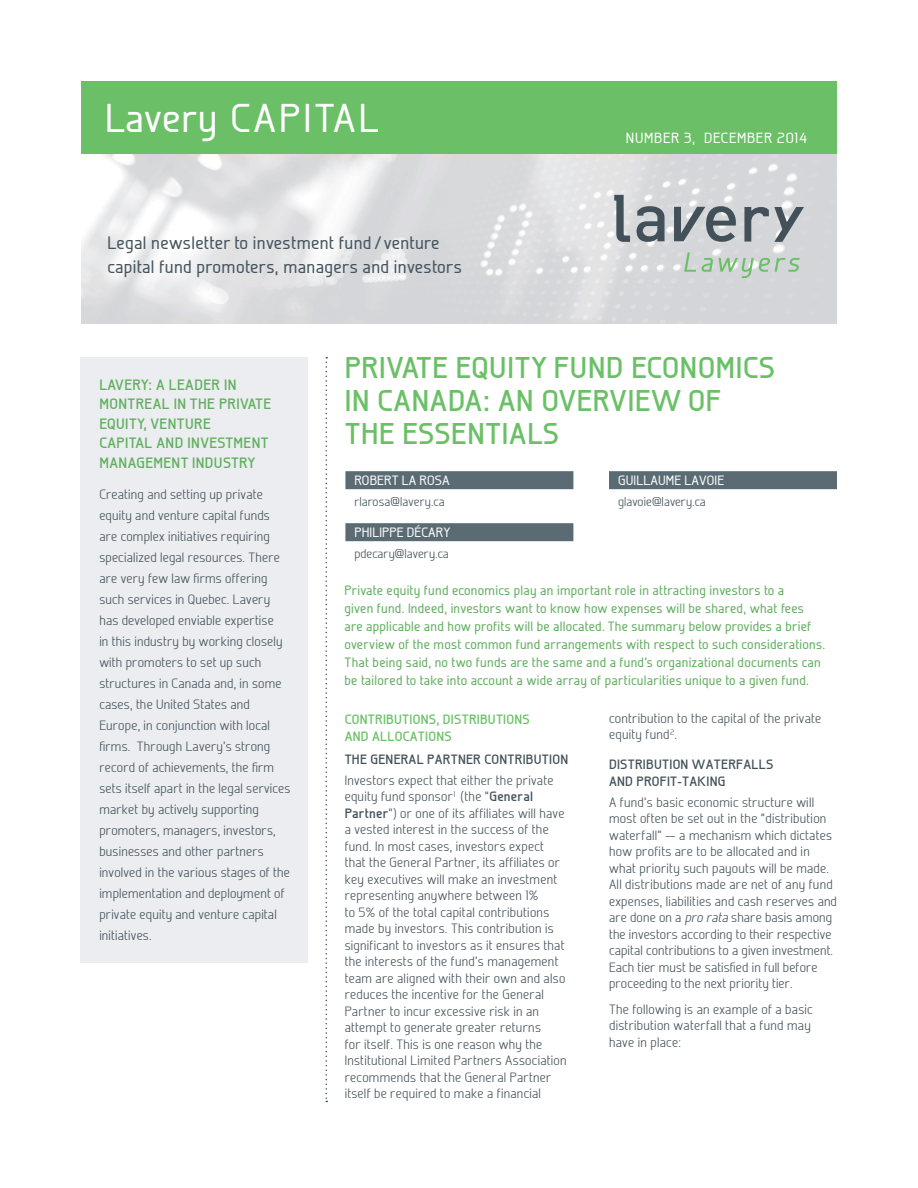
<style>
.page{position:relative;width:918px;height:1188px;background:#fff}
.page>*{position:absolute;margin:0;border:0;box-sizing:border-box;transform-origin:0 0}
.t1{font:500 40.2px "Galette";letter-spacing:.025em;color:#fff}
.Titre_1{font:700 30px/33px "Galette";letter-spacing:.025em;color:#6bc067}
.t2{font:500 18px/24px "Galette";letter-spacing:.02em;color:#45555f}
.Texte{font:700 15px/19.5px "Galette";letter-spacing:.03em;color:#61af5e}
.t3{font:500 14.7px "Galette";letter-spacing:.05em;color:#fff}
.Texte-2{font:300 13.5px/16.5px "Galette";letter-spacing:.02em;color:#425159}
.Texte-3{font:500 13.5px/18px "Galette";letter-spacing:.02em;color:#61af5e}
.Texte-4{font:700 13.5px/16.5px "Galette";letter-spacing:.02em;color:#425159}
.Auteur{font:500 13.5px "Galette";letter-spacing:.01em;color:#fff}
.Texte-5{font:700 13.5px/16.5px "Galette";letter-spacing:.02em;color:#6bc067}
.Courriel{font:300 12.75px "Galette";letter-spacing:.01em;color:#425159}
.s1{font-weight:700}
.s2{font-style:italic}
</style>
<div class="page">
<img style="left:81px;top:153px;width:756px;height:171px">
<div style="left:81px;top:81px;width:756px;height:72px;background:#6bc067"></div>
<svg style="left:684px;top:252px;width:12px;height:20px"></svg>
<svg style="left:702px;top:258px;width:11px;height:14px"></svg>
<svg style="left:719px;top:258px;width:81px;height:20px;background:#bcd2bf"></svg>
<svg style="left:614px;top:195px;width:190px;height:47px;background:#a8adb2"></svg>
<div style="left:345px;top:471px;width:228px;height:18px;background:#5b6b73"></div>
<div style="left:345px;top:523px;width:228px;height:18px;background:#5b6b73"></div>
<div style="left:609px;top:471px;width:228px;height:18px;background:#5b6b73"></div>
<div style="left:80px;top:357px;width:228px;height:606px;background:#ebedf0"></div>
<svg style="left:326px;top:357px;width:1px;height:745px"></svg>
<h1 class="t1" style="left:105px;top:93px;width:276px">Lavery CAPITAL</h1>
<h3 class="t2" style="left:107px;top:230px;width:356px">Legal newsletter to investment fund /venture capital fund promoters, managers and investors</h3>
<p class="t3" style="left:626px;top:129px;width:183px">NUMBER 3, DECEMBER 2014</p>
<p class="Texte" style="left:99px;top:374px;width:173px">LAVERY: A LEADER IN<br>MONTREAL IN THE PRIVATE<br>EQUITY, VENTURE<br>CAPITAL AND INVESTMENT<br>MANAGEMENT INDUSTRY</p>
<p class="Texte-2" style="left:99px;top:484px;width:193px;line-height:21px">Creating and setting up private equity and venture capital funds are complex initiatives requiring specialized legal resources. There are very few law firms offering such services in Quebec. Lavery has developed enviable expertise<br>in this industry by working closely with promoters to set up such structures in Canada and, in some cases, the United States and<br>Europe, in conjunction with local firms. Through Lavery’s strong record of achievements, the firm sets itself apart in the legal services market by actively supporting promoters, managers, investors, businesses and other partners involved in the various stages of the implementation and deployment of private equity and venture capital initiatives.</p>
<p class="Titre_1" style="left:345px;top:350px;width:432px">PRIVATE EQUITY FUND ECONOMICS<br>IN CANADA: AN OVERVIEW OF<br>THE ESSENTIALS</p>
<p class="Auteur" style="left:354px;top:472px;width:97px">ROBERT LA ROSA</p>
<p class="Courriel" style="left:354px;top:494px;width:92px">rlarosa@lavery.ca</p>
<p class="Auteur" style="left:618px;top:472px;width:108px">GUILLAUME LAVOIE</p>
<p class="Courriel" style="left:618px;top:494px;width:89px">glavoie@lavery.ca</p>
<p class="Auteur" style="left:354px;top:524px;width:98px">PHILIPPE DÉCARY</p>
<p class="Courriel" style="left:354px;top:546px;width:96px">pdecary@lavery.ca</p>
<p class="Texte-3" style="left:345px;top:581px;width:482px">Private equity fund economics play an important role in attracting investors to a<br>given fund. Indeed, investors want to know how expenses will be shared, what fees are applicable and how profits will be allocated. The summary below provides a brief overview of the most common fund arrangements with respect to such considerations.<br>That being said, no two funds are the same and a fund’s organizational documents can be tailored to take into account a wide array of particularities unique to a given fund.</p>
<p class="Texte-5" style="left:345px;top:711px;width:187px">CONTRIBUTIONS, DISTRIBUTIONS<br>AND ALLOCATIONS</p>
<p class="Texte-4" style="left:345px;top:751px;width:225px">THE GENERAL PARTNER CONTRIBUTION</p>
<p class="Texte-2" style="left:345px;top:772px;width:224px">Investors expect that either the private equity fund sponsor<sup>1</sup> (the “<span class="s1">General Partner</span>”) or one of its affiliates will have a vested interest in the success of the fund. In most cases, investors expect that the General Partner, its affiliates or key executives will make an investment representing anywhere between 1%<br>to 5% of the total capital contributions made by investors. This contribution is significant to investors as it ensures that the interests of the fund’s management team are aligned with their own and also reduces the incentive for the General Partner to incur excessive risk in an attempt to generate greater returns<br>for itself. This is one reason why the Institutional Limited Partners Association recommends that the General Partner itself be required to make a financial</p>
<p class="Texte-2" style="left:609px;top:710px;width:214px">contribution to the capital of the private equity fund<sup>2</sup>.</p>
<p class="Texte-4" style="left:609px;top:756px;width:166px">DISTRIBUTION WATERFALLS<br>AND PROFIT-TAKING</p>
<p class="Texte-2" style="left:609px;top:793px;width:229px">A fund’s basic economic structure will most often be set out in the “distribution waterfall” — a mechanism which dictates how profits are to be allocated and in what priority such payouts will be made.<br>All distributions made are net of any fund expenses, liabilities and cash reserves and are done on a <span class="s2">pro rata</span> share basis among the investors according to their respective capital contributions to a given investment.<br>Each tier must be satisfied in full before proceeding to the next priority tier.</p>
<p class="Texte-2" style="left:609px;top:1000px;width:205px">The following is an example of a basic distribution waterfall that a fund may have in place:</p>
</div>
